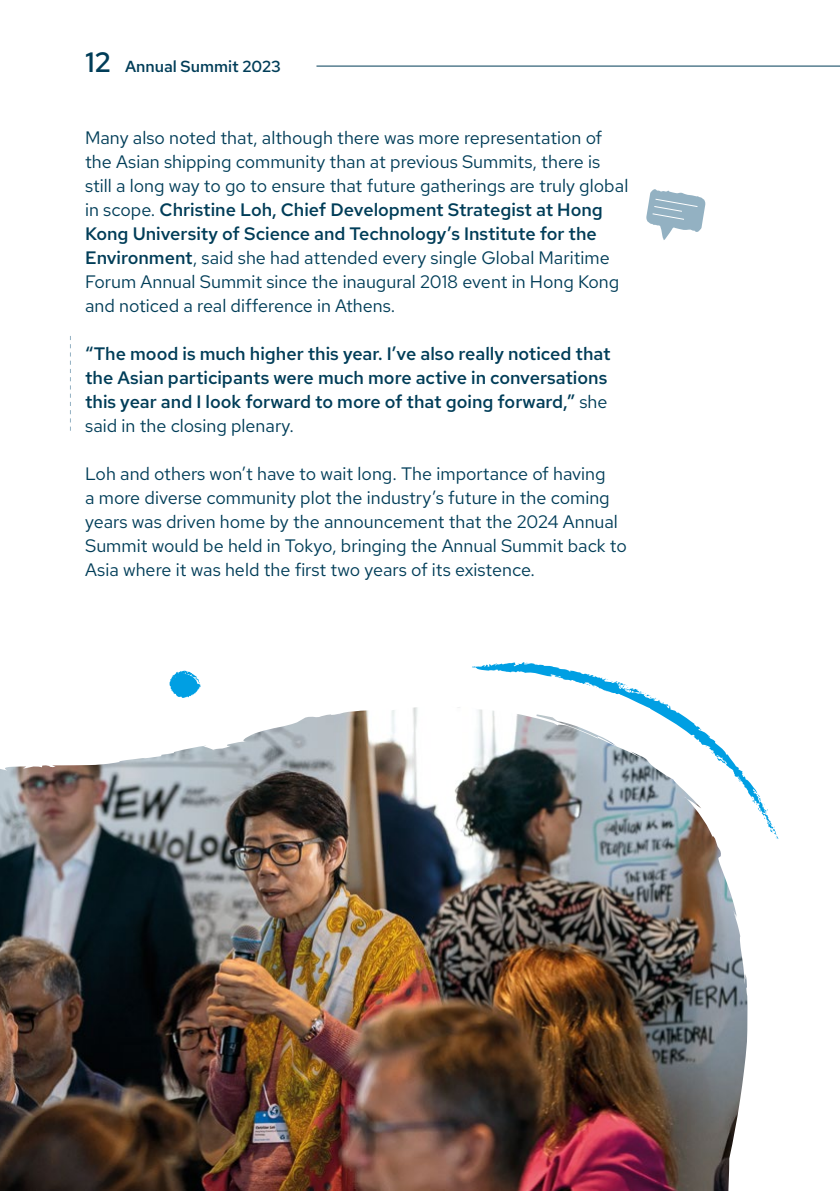
<style>
.page{position:relative;width:840px;height:1191px;background:#fff}
.page>*{position:absolute;margin:0;border:0;box-sizing:border-box;transform-origin:0 0}
.t1{font:18px/24px "Red Hat Text";color:#003d58}
.t2{font:600 18px/24px "Red Hat Text";color:#003d58}
.t3{font:500 16px "Red Hat Text";color:#003d58}
.s1{font-size:28px}
.s2{font-weight:600}
.s3{font-weight:400}
</style>
<div class="page">
<img style="left:0;top:707px;width:748px;height:484px">
<svg style="left:169px;top:670px;width:32px;height:28px"></svg>
<svg style="left:471px;top:662px;width:302px;height:169px"></svg>
<svg style="left:770px;top:826px;width:7px;height:13px"></svg>
<svg style="left:747px;top:791px;width:20px;height:28px"></svg>
<svg style="left:727px;top:766px;width:16px;height:16px"></svg>
<svg style="left:705px;top:746px;width:8px;height:8px"></svg>
<svg style="left:619px;top:683px;width:44px;height:20px"></svg>
<svg style="left:606px;top:679px;width:7px;height:3px"></svg>
<svg style="left:585px;top:684px;width:9px;height:2px"></svg>
<hr style="left:316px;top:66px;width:523px;height:1px;background:#003d58">
<svg style="left:70px;top:336px;width:1px;height:95px"></svg>
<svg style="left:646px;top:189px;width:60px;height:51px"></svg>
<p class="t3" style="left:85px;top:56px;width:197px"><span class="s1">12</span> Annual Summit 2023</p>
<p class="t1" style="left:85px;top:125px;width:544px">Many also noted that, although there was more representation of the Asian shipping community than at previous Summits, there is still a long way to go to ensure that future gatherings are truly global in scope. <span class="s2">Christine Loh, Chief Development Strategist at Hong Kong University of Science and Technology’s Institute for the Environment</span>, said she had attended every single Global Maritime Forum Annual Summit since the inaugural 2018 event in Hong Kong and noticed a real difference in Athens.</p>
<p class="t2" style="left:85px;top:341px;width:526px">“The mood is much higher this year. I’ve also really noticed that the Asian participants were much more active in conversations this year and I look forward to more of that going forward,” <span class="s3">she said in the closing plenary.</span></p>
<p class="t1" style="left:85px;top:461px;width:543px">Loh and others won’t have to wait long. The importance of having<br>a more diverse community plot the industry’s future in the coming years was driven home by the announcement that the 2024 Annual Summit would be held in Tokyo, bringing the Annual Summit back to Asia where it was held the first two years of its existence.</p>
</div>
